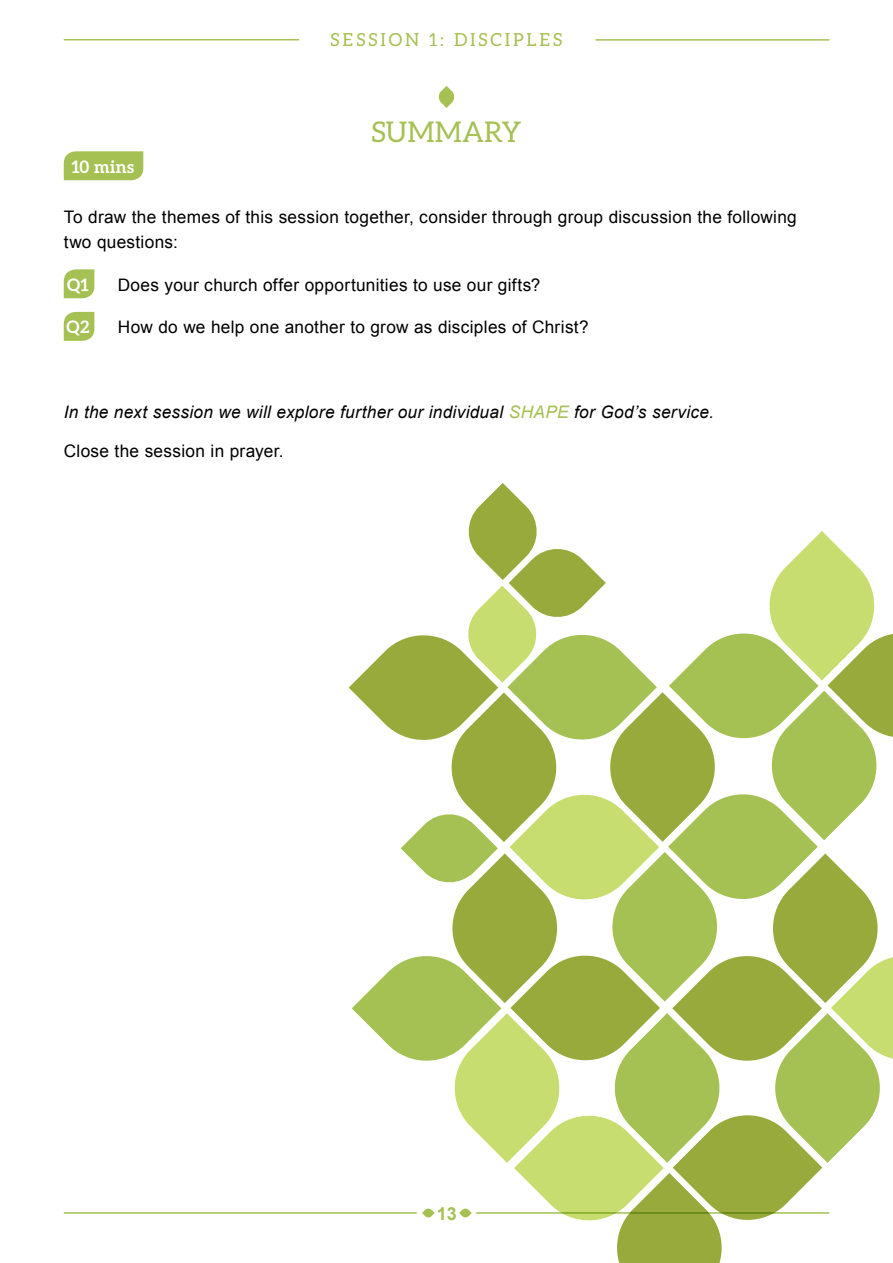
<style>
.page{position:relative;width:893px;height:1263px;background:#fff}
.page>*{position:absolute;margin:0;border:0;box-sizing:border-box;transform-origin:0 0}
.t1{font:28.5px "Aleo";letter-spacing:.005em;color:#a5c053}
.t2{font:18px "Aleo";letter-spacing:.16em;color:#a5c053}
.t3{font:700 18px "Arial";color:#a5c053}
.t4{font:17.25px/25.5px "Arial";letter-spacing:.015em;color:#000}
.t5{font:italic 17.25px "Arial";letter-spacing:.02em;color:#000}
.t6{font:700 17.25px "Aleo";letter-spacing:.005em;color:#fff}
.s1{color:#a5c053}
</style>
<div class="page">
<hr style="left:64px;top:39px;width:235px;height:1px;background:#a5c053">
<hr style="left:595px;top:39px;width:234px;height:2px;background:#a5c053">
<hr style="left:64px;top:1212px;width:353px;height:2px;background:#a5c053">
<svg style="left:438px;top:86px;width:17px;height:22px"></svg>
<div style="left:64px;top:151px;width:79px;height:29px;background:#a5c053"></div>
<svg style="left:64px;top:269px;width:30px;height:29px"></svg>
<svg style="left:64px;top:312px;width:30px;height:29px"></svg>
<svg style="left:349px;top:483px;width:544px;height:780px"></svg>
<p class="t2" style="left:331px;top:30px;width:233px">SESSION 1: DISCIPLES</p>
<h1 class="t1" style="left:371px;top:116px;width:152px">SUMMARY</h1>
<p class="t6" style="left:72px;top:157px;width:64px">10 mins</p>
<p class="t4" style="left:64px;top:204px;width:735px">To draw the themes of this session together, consider through group discussion the following two questions:</p>
<p class="t6" style="left:67px;top:275px;width:23px">Q1</p>
<p class="t4" style="left:118px;top:272px;width:424px">Does your church offer opportunities to use our gifts?</p>
<p class="t6" style="left:67px;top:317px;width:24px">Q2</p>
<p class="t4" style="left:118px;top:315px;width:472px">How do we help one another to grow as disciples of Christ?</p>
<p class="t5" style="left:64px;top:401px;width:652px">In the next session we will explore further our individual <span class="s1">SHAPE</span> for God’s service.</p>
<p class="t4" style="left:64px;top:438px;width:221px">Close the session in prayer.</p>
<p class="t3" style="left:437px;top:1202px;width:22px">13</p>
</div>
